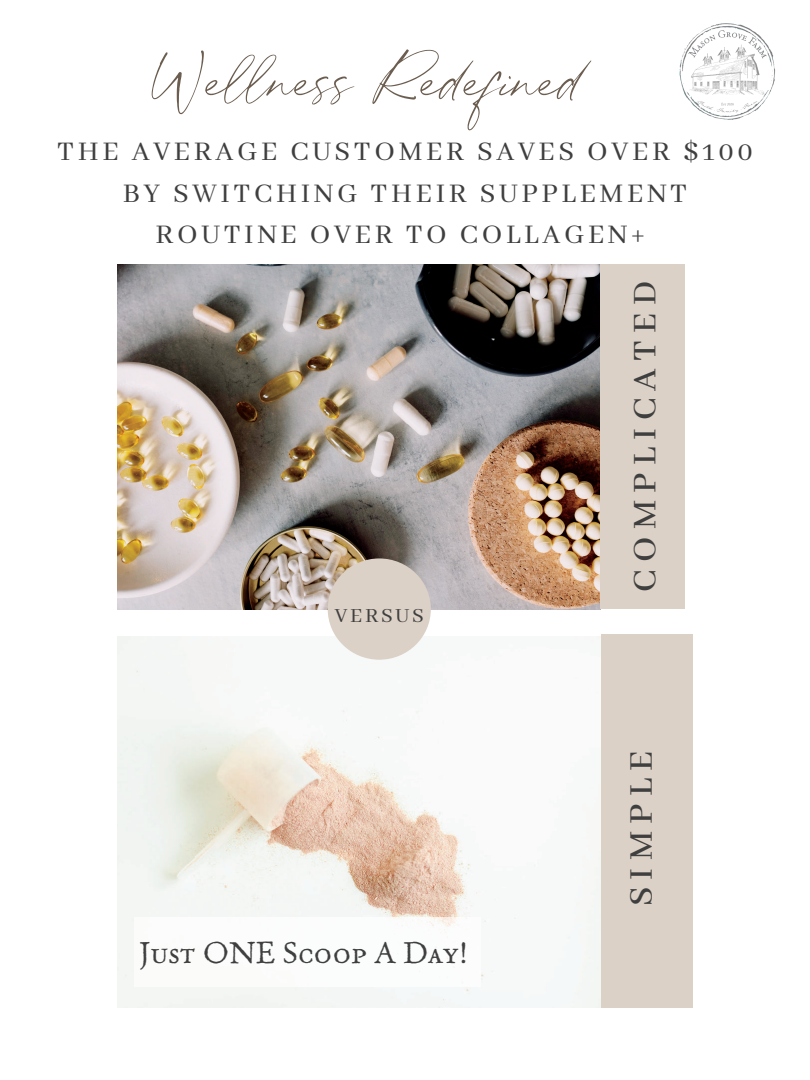
<style>
.page{position:relative;width:810px;height:1080px;background:#fff}
.page>*{position:absolute;margin:0;border:0;box-sizing:border-box;transform-origin:0 0}
.t1{font:62.5px "Blackstone";color:#6b5d4f}
.t2{font:500 37px "Abhaya Libre";letter-spacing:.2em;color:#3f3f3f}
.t3{font:30px/41.2px "Abhaya Libre";letter-spacing:.12em;color:#3f3f3f;text-align:center}
.t4{font:30px "Old Claude LP Expert";color:#3f3f3f}
.t5{font:22.25px "Abhaya Libre";letter-spacing:.12em;color:#3f3f3f}
</style>
<div class="page">
<img style="left:117px;top:264px;width:484px;height:345px">
<img style="left:117px;top:636px;width:484px;height:372px">
<div style="left:601px;top:264px;width:84px;height:345px;background:#dbd1c6"></div>
<div style="left:601px;top:635px;width:92px;height:373px;background:#dbd1c6"></div>
<div style="left:328px;top:558px;width:103px;height:102px;background:#dbd1c6;border-radius:50%"></div>
<img style="left:679px;top:23px;width:97px;height:97px">
<div style="left:134px;top:918px;width:346px;height:69px;background:#fff"></div>
<h1 class="t1" style="left:149px;top:24px;width:436px">Wellness Redefined</h1>
<p class="t3" style="left:57px;top:132px;width:697px">THE AVERAGE CUSTOMER SAVES OVER $100<br>BY SWITCHING THEIR SUPPLEMENT<br>ROUTINE OVER TO COLLAGEN+</p>
<p class="t5" style="left:335px;top:603px;width:90px">VERSUS</p>
<p class="t4" style="left:139px;top:934px;width:331px">Just ONE Scoop A Day!</p>
<p class="t2" style="left:624px;top:592px;width:312px;rotate:-90deg">COMPLICATED</p>
<p class="t2" style="left:621px;top:906px;width:157px;rotate:-90deg">SIMPLE</p>
</div>
